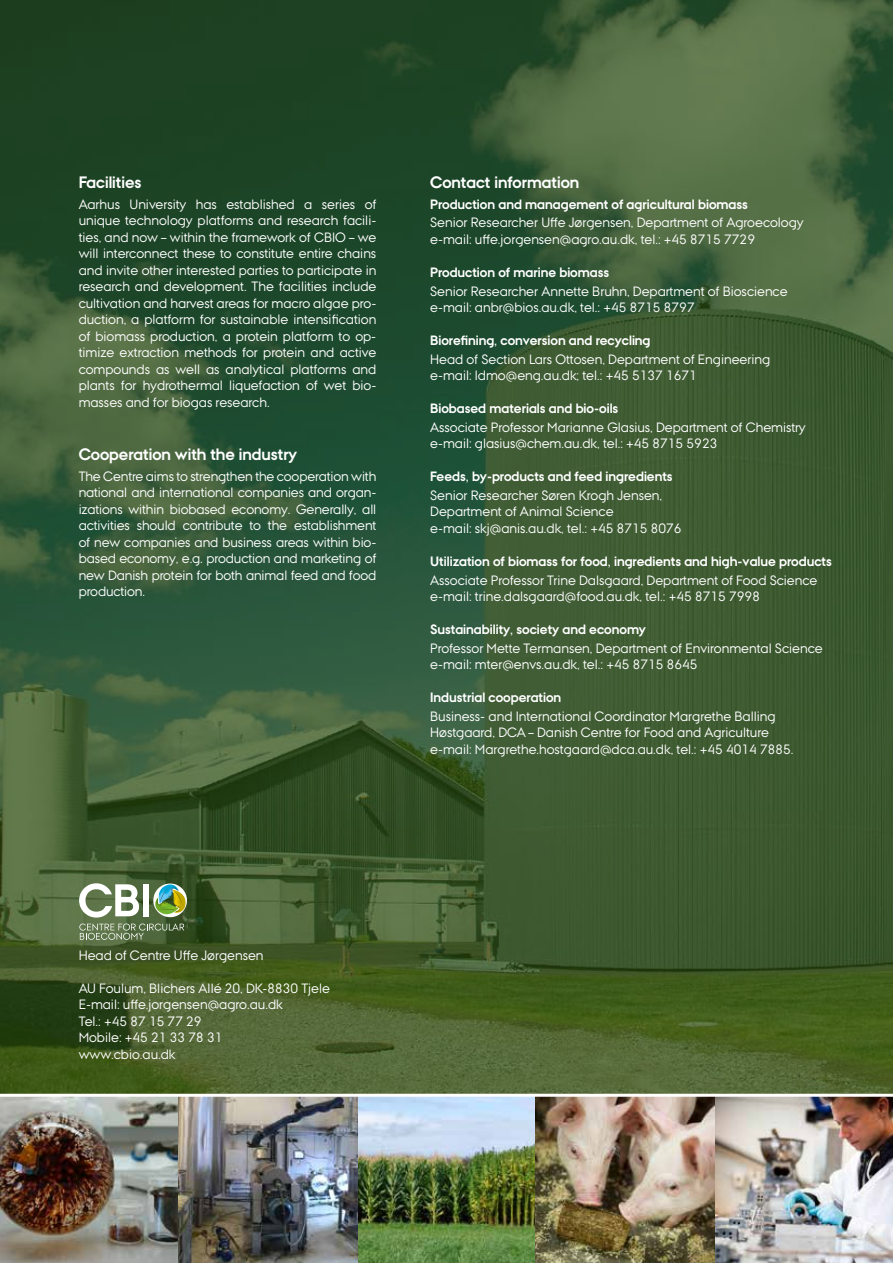
<style>
.page{position:relative;width:893px;height:1263px;background:#fff}
.page>*{position:absolute;margin:0;border:0;box-sizing:border-box;transform-origin:0 0}
.t1{font:700 16.5px "AU Passata";color:#fff}
.t2{font:13.5px/16.5px "AU Passata";color:#fff}
.t3{font:700 13.5px "AU Passata";color:#fff}
</style>
<div class="page">
<img style="left:0;top:0;width:893px;height:1094px">
<img style="left:0;top:1097px;width:179px;height:166px">
<img style="left:357px;top:1097px;width:179px;height:166px">
<img style="left:714px;top:1097px;width:179px;height:166px">
<div style="left:143px;top:884px;width:6px;height:32px;background:#fff"></div>
<svg style="left:79px;top:883px;width:60px;height:34px"></svg>
<svg style="left:79px;top:923px;width:105px;height:17px;background:#6e825e"></svg>
<svg style="left:153px;top:883px;width:34px;height:34px"></svg>
<img style="left:179px;top:1097px;width:178px;height:166px">
<img style="left:536px;top:1097px;width:178px;height:166px">
<p class="t1" style="left:79px;top:173px;width:64px">Facilities</p>
<p class="t2" style="left:79px;top:196px;width:299px;text-align:justify">Aarhus University has established a series of unique technology platforms and research facili&shy;ties, and now – within the framework of CBIO – we will interconnect these to constitute entire chains and invite other interested parties to participate in research and development. The facilities include cultivation and harvest areas for macro algae pro&shy;duction, a platform for sustainable intensification of biomass production, a protein platform to op&shy;timize extraction methods for protein and active compounds as well as analytical platforms and plants for hydrothermal liquefaction of wet bio&shy;masses and for biogas research.</p>
<p class="t1" style="left:79px;top:445px;width:220px">Cooperation with the industry</p>
<p class="t2" style="left:79px;top:468px;width:299px;text-align:justify">The Centre aims to strengthen the cooperation with national and international companies and organ&shy;izations within biobased economy. Generally, all activities should contribute to the establishment of new companies and business areas within bio&shy;based economy, e.g. production and marketing of new Danish protein for both animal feed and food production.</p>
<p class="t1" style="left:430px;top:173px;width:151px">Contact information</p>
<p class="t3" style="left:430px;top:196px;width:319px">Production and management of agricultural biomass</p>
<p class="t2" style="left:430px;top:214px;width:375px">Senior Researcher Uffe Jørgensen, Department of Agroecology e-mail: uffe.jorgensen@agro.au.dk, tel.: +45 8715 7729</p>
<p class="t3" style="left:430px;top:264px;width:180px">Production of marine biomass</p>
<p class="t2" style="left:430px;top:282px;width:359px">Senior Researcher Annette Bruhn, Department of Bioscience e-mail: anbr@bios.au.dk, tel.: +45 8715 8797</p>
<p class="t3" style="left:430px;top:332px;width:222px">Biorefining, conversion and recycling</p>
<p class="t2" style="left:430px;top:351px;width:341px">Head of Section Lars Ottosen, Department of Engineering e-mail: ldmo@eng.au.dk; tel.: +45 5137 1671</p>
<p class="t3" style="left:430px;top:401px;width:190px">Biobased materials and bio-oils</p>
<p class="t2" style="left:430px;top:419px;width:377px">Associate Professor Marianne Glasius, Department of Chemistry e-mail: glasius@chem.au.dk, tel.: +45 8715 5923</p>
<p class="t3" style="left:430px;top:469px;width:244px">Feeds, by-products and feed ingredients</p>
<p class="t2" style="left:430px;top:487px;width:253px">Senior Researcher Søren Krogh Jensen,<br>Department of Animal Science<br>e-mail: skj@anis.au.dk, tel.: +45 8715 8076</p>
<p class="t3" style="left:430px;top:553px;width:403px">Utilization of biomass for food, ingredients and high-value products</p>
<p class="t2" style="left:430px;top:571px;width:389px">Associate Professor Trine Dalsgaard, Department of Food Science e-mail: trine.dalsgaard@food.au.dk, tel.: +45 8715 7998</p>
<p class="t3" style="left:430px;top:621px;width:217px">Sustainability, society and economy</p>
<p class="t2" style="left:430px;top:640px;width:394px">Professor Mette Termansen, Department of Environmental Science e-mail: mter@envs.au.dk, tel.: +45 8715 8645</p>
<p class="t3" style="left:430px;top:690px;width:133px">Industrial cooperation</p>
<p class="t2" style="left:430px;top:708px;width:365px">Business- and International Coordinator Margrethe Balling<br>Høstgaard, DCA – Danish Centre for Food and Agriculture e-mail: Margrethe.hostgaard@dca.au.dk, tel.: +45 4014 7885.</p>
<p class="t2" style="left:79px;top:947px;width:186px">Head of Centre Uffe Jørgensen</p>
<p class="t2" style="left:79px;top:980px;width:253px">AU Foulum, Blichers Allé 20, DK-8830 Tjele<br>E-mail: uffe.jorgensen@agro.au.dk<br>Tel.: +45 87 15 77 29<br>Mobile: +45 21 33 78 31<br>www.cbio.au.dk</p>
</div>
